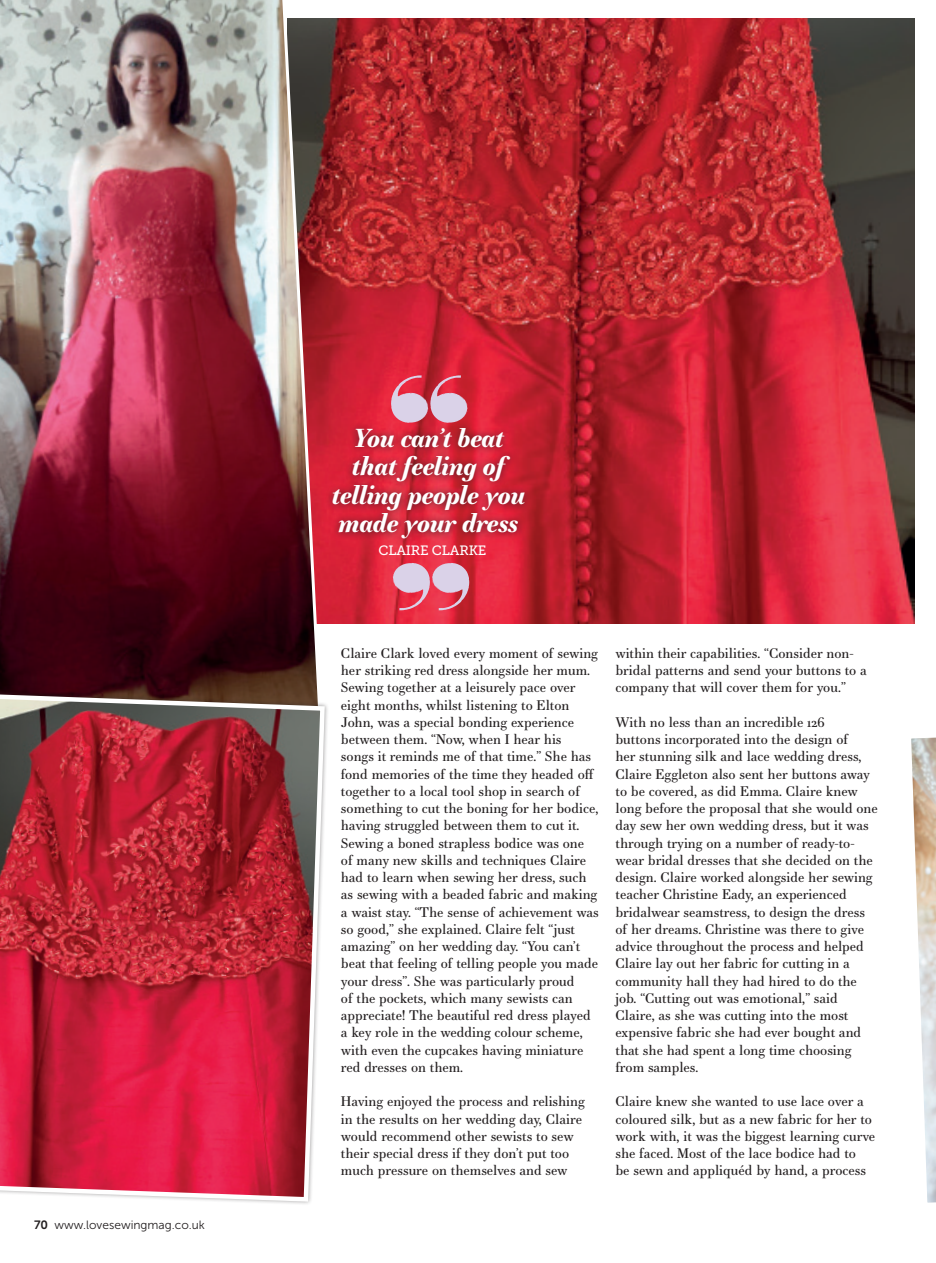
<style>
.page{position:relative;width:936px;height:1263px;background:#fff}
.page>*{position:absolute;margin:0;border:0;box-sizing:border-box;transform-origin:0 0}
.t1{font:italic 700 25.2px/28.3px "Essonnes Text";letter-spacing:-.03em;color:#fff;text-align:center}
.BODY_COPY{font:13.5px/17.2px "Essonnes Text";color:#231f20}
.Step-by-step_BO{font:13.5px "Museo Slab 500";letter-spacing:-.01em;color:#fff}
.t2{font:12px "Museo Sans 300";color:#231f20}
.s1{font-family:"Museo Sans 700"}
</style>
<div class="page">
<img style="left:324px;top:18px;width:590px;height:606px">
<img style="left:0;top:0;width:324px;height:688px">
<svg style="left:0;top:689px;width:327px;height:515px;background:#b83446"></svg>
<div style="left:325px;top:420px;width:207px;height:126px;background:#231f20;opacity:.75"></div>
<svg style="left:391px;top:375px;width:77px;height:48px;background:#d67f93"></svg>
<svg style="left:392px;top:563px;width:77px;height:48px;background:#dd8499"></svg>
<svg style="left:911px;top:737px;width:24px;height:466px"></svg>
<p class="t2" style="left:34px;top:1219px;width:172px"><span class="s1">70</span> www.lovesewingmag.co.uk</p>
<p class="t1" style="left:331px;top:424px;width:195px">You can’t beat that feeling of telling people you made your dress</p>
<p class="Step-by-step_BO" style="left:378px;top:543px;width:109px">CLAIRE CLARKE</p>
<p class="BODY_COPY" style="left:341px;top:644px;width:259px">Claire Clark loved every moment of sewing her striking red dress alongside her mum.<br>Sewing together at a leisurely pace over eight months, whilst listening to Elton John, was a special bonding experience between them. “Now, when I hear his<br>songs it reminds me of that time.” She has fond memories of the time they headed off together to a local tool shop in search of something to cut the boning for her bodice, having struggled between them to cut it.</p>
<p class="BODY_COPY" style="left:341px;top:834px;width:259px">Sewing a boned strapless bodice was one of many new skills and techniques Claire had to learn when sewing her dress, such as sewing with a beaded fabric and making a waist stay. “The sense of achievement was so good,” she explained. Claire felt “just amazing” on her wedding day. “You can’t beat that feeling of telling people you made your dress”. She was particularly proud<br>of the pockets, which many sewists can appreciate! The beautiful red dress played a key role in the wedding colour scheme, with even the cupcakes having miniature red dresses on them.</p>
<p class="BODY_COPY" style="left:341px;top:1093px;width:245px">Having enjoyed the process and relishing in the results on her wedding day, Claire would recommend other sewists to sew their special dress if they don’t put too much pressure on themselves and sew</p>
<p class="BODY_COPY" style="left:615px;top:644px;width:253px">within their capabilities. “Consider non&shy;bridal patterns and send your buttons to a company that will cover them for you.”</p>
<p class="BODY_COPY" style="left:615px;top:713px;width:264px">With no less than an incredible 126<br>buttons incorporated into the design of<br>her stunning silk and lace wedding dress, Claire Eggleton also sent her buttons away to be covered, as did Emma. Claire knew long before the proposal that she would one day sew her own wedding dress, but it was through trying on a number of ready-to&shy;wear bridal dresses that she decided on the design. Claire worked alongside her sewing teacher Christine Eady, an experienced bridalwear seamstress, to design the dress of her dreams. Christine was there to give advice throughout the process and helped Claire lay out her fabric for cutting in a community hall they had hired to do the job. “Cutting out was emotional,” said Claire, as she was cutting into the most expensive fabric she had ever bought and that she had spent a long time choosing from samples.</p>
<p class="BODY_COPY" style="left:615px;top:1093px;width:261px">Claire knew she wanted to use lace over a coloured silk, but as a new fabric for her to work with, it was the biggest learning curve she faced. Most of the lace bodice had to<br>be sewn and appliquéd by hand, a process</p>
</div>
